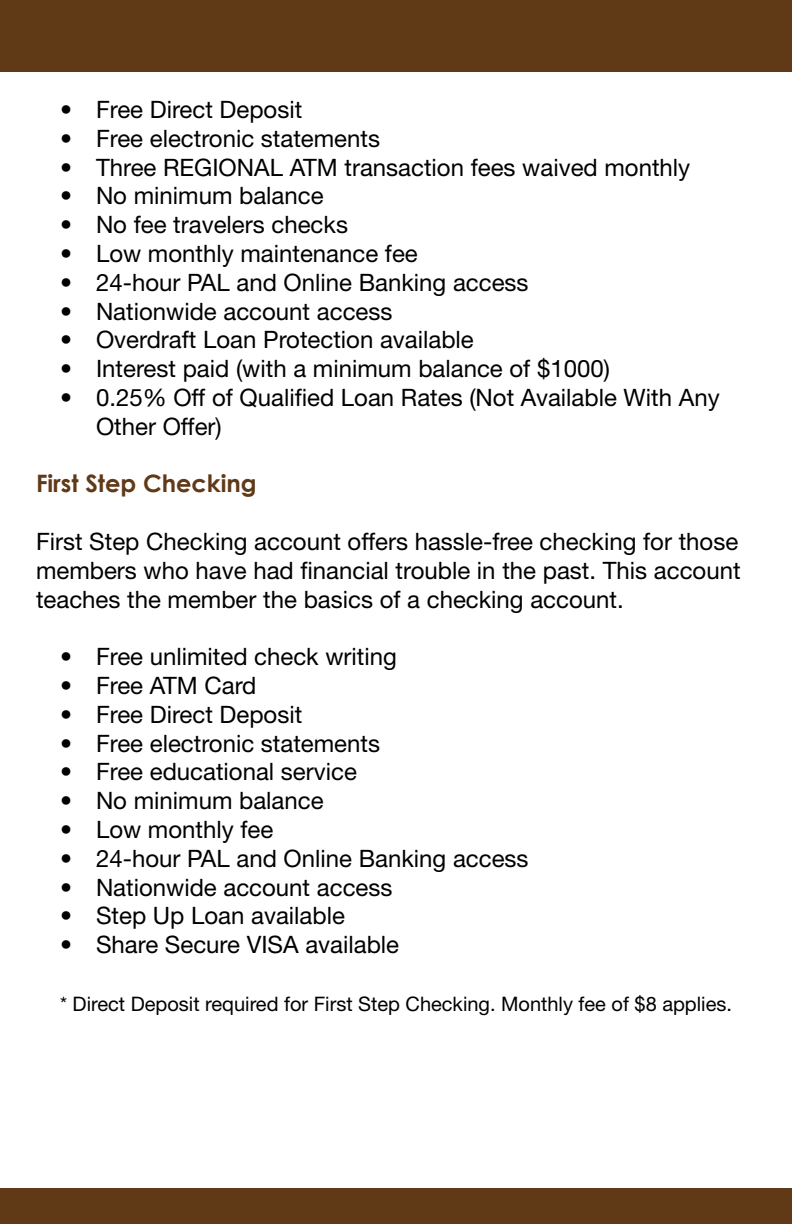
<style>
.page{position:relative;width:792px;height:1224px;background:#fff}
.page>*{position:absolute;margin:0;border:0;box-sizing:border-box;transform-origin:0 0}
.t1{font:24px/28.8px "Helvetica Neue LT Std";color:#000}
.t2{font:700 24px "Century Gothic";color:#603917}
.t3{font:20px "Helvetica Neue LT Std";color:#000}
</style>
<div class="page">
<div style="left:0;top:0;width:792px;height:72px;background:#603917"></div>
<div style="left:0;top:1188px;width:792px;height:36px;background:#603917"></div>
<p class="t1" style="left:60px;top:95px;width:244px">• Free Direct Deposit</p>
<p class="t1" style="left:60px;top:123px;width:322px">• Free electronic statements</p>
<p class="t1" style="left:60px;top:152px;width:632px">• Three REGIONAL ATM transaction fees waived monthly</p>
<p class="t1" style="left:60px;top:181px;width:265px">• No minimum balance</p>
<p class="t1" style="left:60px;top:210px;width:289px">• No fee travelers checks</p>
<p class="t1" style="left:60px;top:239px;width:359px">• Low monthly maintenance fee</p>
<p class="t1" style="left:60px;top:267px;width:470px">• 24-hour PAL and Online Banking access</p>
<p class="t1" style="left:60px;top:296px;width:334px">• Nationwide account access</p>
<p class="t1" style="left:60px;top:325px;width:415px">• Overdraft Loan Protection available</p>
<p class="t1" style="left:60px;top:354px;width:551px">• Interest paid (with a minimum balance of $1000)</p>
<p class="t1" style="left:96px;top:383px;width:625px;text-indent:-36px">• 0.25% Off of Qualified Loan Rates (Not Available With Any<br>Other Offer)</p>
<p class="t2" style="left:36px;top:465px;width:222px">First Step Checking</p>
<p class="t1" style="left:36px;top:527px;width:706px;text-align:justify">First Step Checking account offers hassle-free checking for those members who have had financial trouble in the past. This account teaches the member the basics of a checking account.</p>
<p class="t1" style="left:60px;top:642px;width:338px">• Free unlimited check writing</p>
<p class="t1" style="left:60px;top:671px;width:198px">• Free ATM Card</p>
<p class="t1" style="left:60px;top:699px;width:244px">• Free Direct Deposit</p>
<p class="t1" style="left:60px;top:728px;width:322px">• Free electronic statements</p>
<p class="t1" style="left:60px;top:757px;width:298px">• Free educational service</p>
<p class="t1" style="left:60px;top:786px;width:265px">• No minimum balance</p>
<p class="t1" style="left:60px;top:815px;width:215px">• Low monthly fee</p>
<p class="t1" style="left:60px;top:843px;width:470px">• 24-hour PAL and Online Banking access</p>
<p class="t1" style="left:60px;top:872px;width:334px">• Nationwide account access</p>
<p class="t1" style="left:60px;top:901px;width:286px">• Step Up Loan available</p>
<p class="t1" style="left:60px;top:930px;width:341px">• Share Secure VISA available</p>
<p class="t3" style="left:60px;top:992px;width:673px">* Direct Deposit required for First Step Checking. Monthly fee of $8 applies.</p>
</div>
